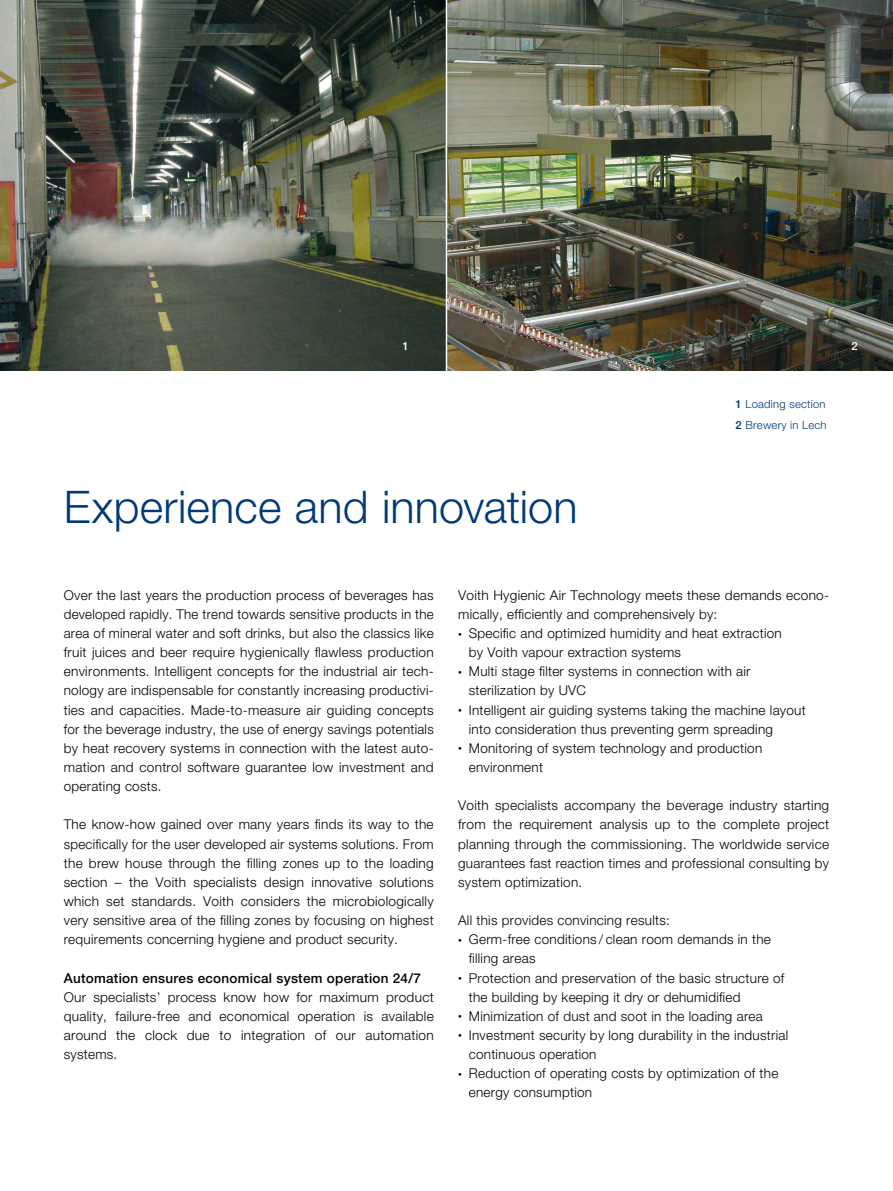
<style>
.page{position:relative;width:893px;height:1191px;background:#fff}
.page>*{position:absolute;margin:0;border:0;box-sizing:border-box;transform-origin:0 0}
.t1{font:300 45px "Helvetica Neue LT Pro";letter-spacing:.005em;color:#003b77}
.t2{font:300 13.5px/19.2px "Helvetica Neue LT Pro";letter-spacing:.02em;color:#000}
.t3{font:500 13.5px "Helvetica Neue LT Pro";letter-spacing:.02em;color:#000}
.t4{font:300 11.25px/21.5px "Helvetica Neue LT Pro";letter-spacing:.02em;color:#003b77}
.t5{font:500 11.25px "Helvetica Neue LT Pro";color:#fff}
.s1{font-weight:500}
.s2{font-size:7.5px}
</style>
<div class="page">
<img style="left:0;top:0;width:893px;height:370px">
<hr style="left:446px;top:0;width:1px;height:375px;background:#fff">
<p class="t5" style="left:403px;top:339px;width:8px">1</p>
<p class="t5" style="left:851px;top:339px;width:8px">2</p>
<h1 class="t1" style="left:64px;top:479px;width:515px">Experience and innovation</h1>
<p class="t4" style="left:736px;top:393px;width:92px"><span class="s1">1</span> Loading section<br><span class="s1">2</span> Brewery in Lech</p>
<p class="t2" style="left:64px;top:585px;width:371px;text-align:justify">Over the last years the production process of beverages has developed rapidly. The trend towards sensitive products in the area of mineral water and soft drinks, but also the classics like fruit juices and beer require hygienically flawless production environments. Intelligent concepts for the industrial air tech&shy;nology are indispensable for constantly increasing productivi&shy;ties and capacities. Made-to-measure air guiding concepts for the beverage industry, the use of energy savings potentials by heat recovery systems in connection with the latest auto&shy;mation and control software guarantee low investment and operating costs.</p>
<p class="t2" style="left:64px;top:814px;width:371px;text-align:justify">The know-how gained over many years finds its way to the specifically for the user developed air systems solutions. From the brew house through the filling zones up to the loading section – the Voith specialists design innovative solutions which set standards. Voith considers the microbiologically very sensitive area of the filling zones by focusing on highest requirements concerning hygiene and product security.</p>
<p class="t3" style="left:64px;top:969px;width:359px">Automation ensures economical system operation 24/7</p>
<p class="t2" style="left:64px;top:987px;width:371px;text-align:justify">Our specialists’ process know how for maximum product quality, failure-free and economical operation is available around the clock due to integration of our automation systems.</p>
<p class="t2" style="left:458px;top:585px;width:372px">Voith Hygienic Air Technology meets these demands econo&shy;mically, efficiently and comprehensively by:</p>
<p class="t2" style="left:469px;top:623px;width:315px;text-indent:-11px"><span class="s2">•</span> Specific and optimized humidity and heat extraction by Voith vapour extraction systems</p>
<p class="t2" style="left:469px;top:661px;width:283px;text-indent:-11px"><span class="s2">•</span> Multi stage filter systems in connection with air sterilization by UVC</p>
<p class="t2" style="left:469px;top:700px;width:338px;text-indent:-11px"><span class="s2">•</span> Intelligent air guiding systems taking the machine layout into consideration thus preventing germ spreading</p>
<p class="t2" style="left:469px;top:738px;width:295px;text-indent:-11px"><span class="s2">•</span> Monitoring of system technology and production environment</p>
<p class="t2" style="left:458px;top:795px;width:373px;text-align:justify">Voith specialists accompany the beverage industry starting from the requirement analysis up to the complete project planning through the commissioning. The worldwide service guarantees fast reaction times and professional consulting by system optimization.</p>
<p class="t2" style="left:458px;top:910px;width:213px">All this provides convincing results:</p>
<p class="t2" style="left:469px;top:929px;width:304px;text-indent:-11px"><span class="s2">•</span> Germ-free conditions / clean room demands in the filling areas</p>
<p class="t2" style="left:469px;top:968px;width:317px;text-indent:-11px"><span class="s2">•</span> Protection and preservation of the basic structure of the building by keeping it dry or dehumidified</p>
<p class="t2" style="left:458px;top:1006px;width:306px"><span class="s2">•</span> Minimization of dust and soot in the loading area</p>
<p class="t2" style="left:469px;top:1025px;width:321px;text-indent:-11px"><span class="s2">•</span> Investment security by long durability in the industrial continuous operation</p>
<p class="t2" style="left:469px;top:1063px;width:311px;text-indent:-11px"><span class="s2">•</span> Reduction of operating costs by optimization of the energy consumption</p>
</div>
